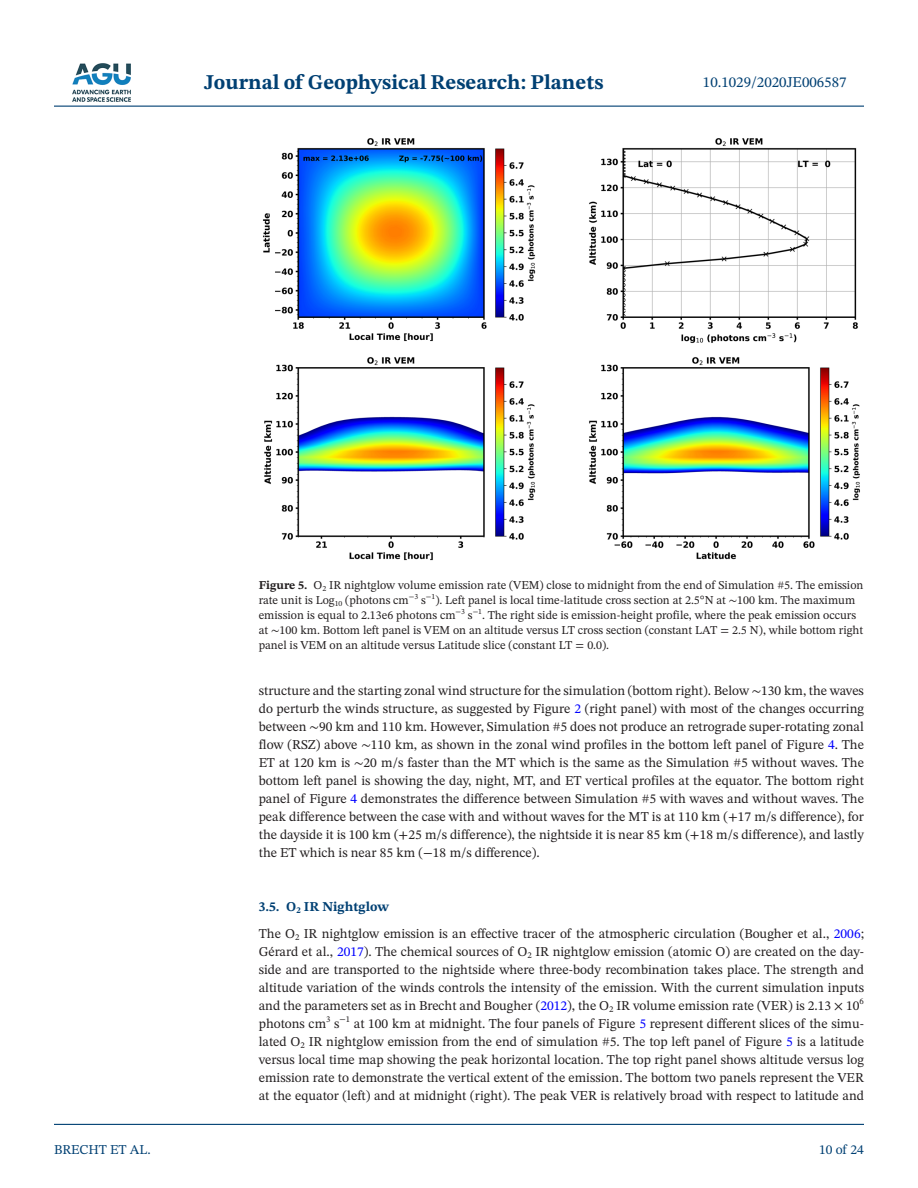
<style>
.page{position:relative;width:918px;height:1188px;background:#fff}
.page>*{position:absolute;margin:0;border:0;box-sizing:border-box;transform-origin:0 0}
.t1{font:700 21px "STIX Two Text";color:#004073}
.t2{font:15px "STIX Two Text";color:#004073}
.t3{font:13.5px/18px "STIX Two Text";color:#231f20;text-align:justify}
.t4{font:13.5px "STIX Two Text";color:#004073}
.t5{font:12px/15px "STIX Two Text";color:#231f20}
.t6{font:7.8px "STIX Two Text";color:#231f20}
.s1{font-weight:700}
.s2{font-family:"STIX Two Math"}
.s3{color:#00f}
.s4{font-weight:700;color:#004073}
</style>
<div class="page">
<hr style="left:54px;top:106px;width:810px;height:1px;background:#004073">
<hr style="left:54px;top:1124px;width:810px;height:1px;background:#004073">
<img style="left:72px;top:63px;width:59px;height:39px">
<img style="left:263px;top:138px;width:597px;height:422px">
<h1 class="t1" style="left:204px;top:67px;width:401px">Journal of Geophysical Research: Planets</h1>
<p class="t2" style="left:703px;top:72px;width:145px">10.1029/2020JE006587</p>
<p class="t4" style="left:54px;top:1140px;width:98px">BRECHT ET AL.</p>
<p class="t5" style="left:259px;top:578px;width:606px"><span class="s1">Figure 5.</span> O<sub>2</sub> IR nightglow volume emission rate (VEM) close to midnight from the end of Simulation #5. The emission rate unit is Log<sub>10</sub> (photons cm</p>
<p class="t6" style="left:409px;top:591px;width:11px">−3</p>
<p class="t6" style="left:426px;top:591px;width:11px">−1</p>
<p class="t5" style="left:259px;top:593px;width:598px;text-indent:177px">). Left panel is local time-latitude cross section at 2.5°N at <span class="s2">∼</span>100 km. The maximum emission is equal to 2.13e6 photons cm</p>
<p class="t5" style="left:421px;top:593px;width:6px">s</p>
<p class="t6" style="left:456px;top:606px;width:11px">−3</p>
<p class="t6" style="left:473px;top:606px;width:11px">−1</p>
<p class="t5" style="left:259px;top:608px;width:606px;text-indent:223px">. The right side is emission-height profile, where the peak emission occurs at <span class="s2">∼</span>100 km. Bottom left panel is VEM on an altitude versus LT cross section (constant LAT = 2.5 N), while bottom right panel is VEM on an altitude versus Latitude slice (constant LT = 0.0).</p>
<p class="t5" style="left:468px;top:608px;width:6px">s</p>
<p class="t3" style="left:259px;top:682px;width:607px">structure and the starting zonal wind structure for the simulation (bottom right). Below <span class="s2">∼</span>130 km, the waves do perturb the winds structure, as suggested by Figure <span class="s3">2</span> (right panel) with most of the changes occurring between <span class="s2">∼</span>90 km and 110 km. However, Simulation #5 does not produce an retrograde super-rotating zonal flow (RSZ) above <span class="s2">∼</span>110 km, as shown in the zonal wind profiles in the bottom left panel of Figure <span class="s3">4</span>. The ET at 120 km is <span class="s2">∼</span>20 m/s faster than the MT which is the same as the Simulation #5 without waves. The bottom left panel is showing the day, night, MT, and ET vertical profiles at the equator. The bottom right panel of Figure <span class="s3">4</span> demonstrates the difference between Simulation #5 with waves and without waves. The peak difference between the case with and without waves for the MT is at 110 km (+17 m/s difference), for the dayside it is 100 km (+25 m/s difference), the nightside it is near 85 km (+18 m/s difference), and lastly the ET which is near 85 km (−18 m/s difference).</p>
<p class="t3" style="left:259px;top:893px;width:607px;line-height:27px"><span class="s4">3.5. O</span><sub>2</sub> <span class="s4">IR Nightglow<br></span>The O<sub>2</sub> IR nightglow emission is an effective tracer of the atmospheric circulation (Bougher et al., <span class="s3">2006</span>;</p>
<p class="t3" style="left:259px;top:943px;width:607px">Gérard et al., <span class="s3">2017</span>). The chemical sources of O<sub>2</sub> IR nightglow emission (atomic O) are created on the day&shy;side and are transported to the nightside where three-body recombination takes place. The strength and altitude variation of the winds controls the intensity of the emission. With the current simulation inputs and the parameters set as in Brecht and Bougher (<span class="s3">2012</span>), the O<sub>2</sub> IR volume emission rate (VER) is 2.13 × 10<sup>6 </sup>photons cm<sup>3</sup> s<sup>−1</sup> at 100 km at midnight. The four panels of Figure <span class="s3">5</span> represent different slices of the simu&shy;lated O<sub>2</sub> IR nightglow emission from the end of simulation #5. The top left panel of Figure <span class="s3">5</span> is a latitude versus local time map showing the peak horizontal location. The top right panel shows altitude versus log emission rate to demonstrate the vertical extent of the emission. The bottom two panels represent the VER at the equator (left) and at midnight (right). The peak VER is relatively broad with respect to latitude and</p>
<p class="t4" style="left:819px;top:1140px;width:46px">10 of 24</p>
</div>
